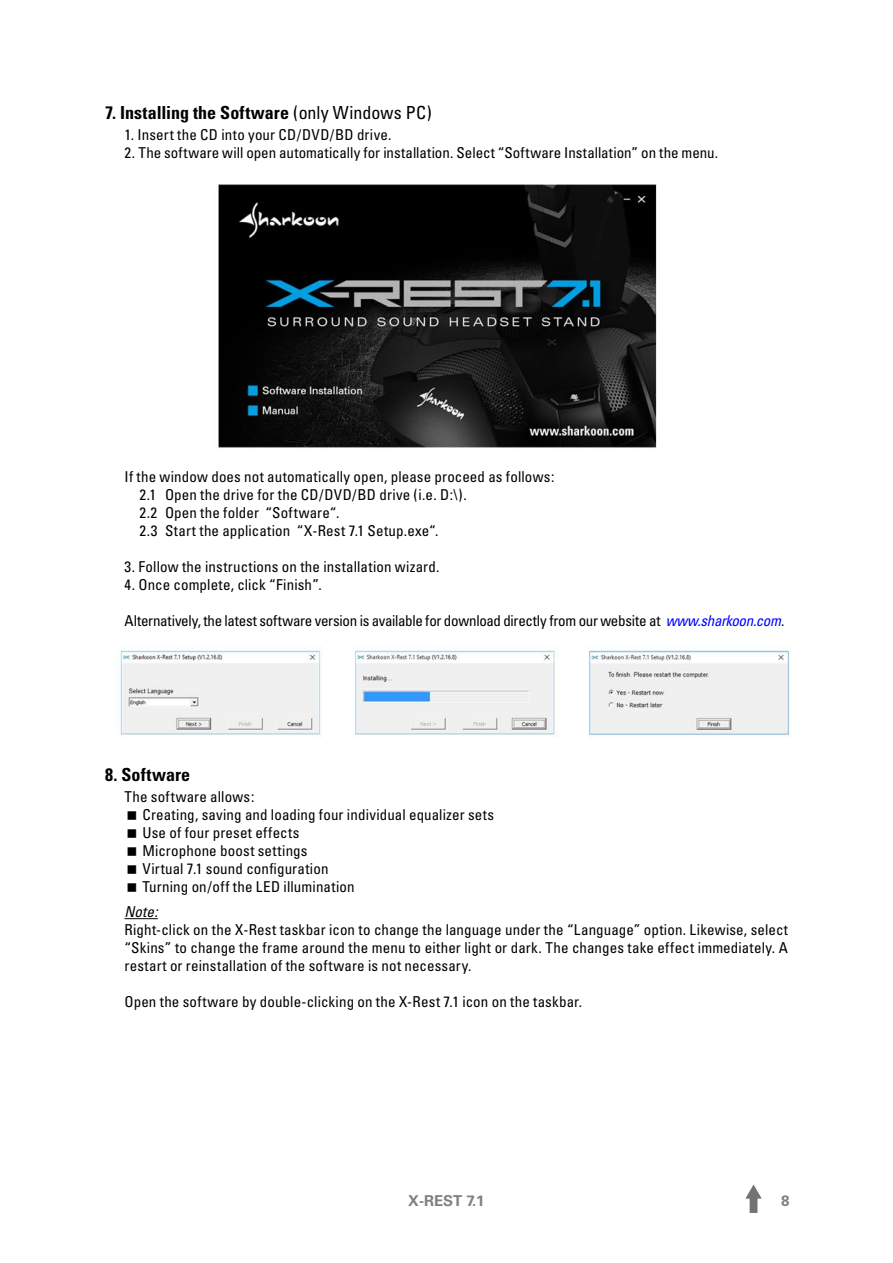
<style>
.page{position:relative;width:893px;height:1263px;background:#fff}
.page>*{position:absolute;margin:0;border:0;box-sizing:border-box;transform-origin:0 0}
.t1{font:700 condensed 18px "Univers";letter-spacing:.005em;color:#000}
.t2{font:condensed 15px/18px "Univers";letter-spacing:.01em;color:#000}
.t3{font:condensed 15px "Univers";letter-spacing:-.02em;color:#000}
.t4{font:700 15px "Univers";color:#808080}
.t5{font:italic condensed 15px "Univers";color:#000}
.s1{font-weight:400}
.s2{font-style:italic;color:#00f}
</style>
<div class="page">
<img style="left:119px;top:184px;width:672px;height:736px">
<svg style="left:745px;top:1184px;width:17px;height:29px"></svg>
<hr style="left:124px;top:918px;width:34px;height:1px;background:#000">
<svg style="left:128px;top:811px;width:19px;height:10px"></svg>
<svg style="left:128px;top:829px;width:19px;height:10px"></svg>
<svg style="left:128px;top:847px;width:19px;height:10px"></svg>
<svg style="left:128px;top:865px;width:19px;height:10px"></svg>
<svg style="left:128px;top:883px;width:19px;height:10px"></svg>
<p class="t1" style="left:105px;top:102px;width:328px">7. Installing the Software <span class="s1">(only Windows PC)</span></p>
<p class="t2" style="left:124px;top:126px;width:268px">1. Insert the CD into your CD/DVD/BD drive.</p>
<p class="t2" style="left:124px;top:144px;width:595px">2. The software will open automatically for installation. Select “Software Installation” on the menu.</p>
<p class="t2" style="left:140px;top:468px;width:417px;text-indent:-15px">If the window does not automatically open, please proceed as follows:<br>2.1 Open the drive for the CD/DVD/BD drive (i.e. D:\).<br>2.2 Open the folder “Software“.<br>2.3 Start the application “X-Rest 7.1 Setup.exe“.</p>
<p class="t2" style="left:124px;top:558px;width:317px">3. Follow the instructions on the installation wizard.</p>
<p class="t2" style="left:124px;top:576px;width:199px">4. Once complete, click “Finish”.</p>
<p class="t3" style="left:124px;top:612px;width:661px">Alternatively, the latest software version is available for download directly from our website at <span class="s2">www.sharkoon.com</span>.</p>
<p class="t1" style="left:105px;top:763px;width:87px">8. Software</p>
<p class="t2" style="left:142px;top:787px;width:353px;text-indent:-18px">The software allows:<br>Creating, saving and loading four individual equalizer sets Use of four preset effects<br>Microphone boost settings<br>Virtual 7.1 sound configuration<br>Turning on/off the LED illumination</p>
<p class="t5" style="left:124px;top:902px;width:35px">Note:</p>
<p class="t2" style="left:124px;top:921px;width:665px;text-align:justify">Right-click on the X-Rest taskbar icon to change the language under the “Language” option. Likewise, select “Skins” to change the frame around the menu to either light or dark. The changes take effect immediately. A restart or reinstallation of the software is not necessary.</p>
<p class="t2" style="left:124px;top:993px;width:459px">Open the software by double-clicking on the X-Rest 7.1 icon on the taskbar.</p>
<p class="t4" style="left:408px;top:1191px;width:78px">X-REST 7.1</p>
<p class="t4" style="left:781px;top:1192px;width:10px">8</p>
</div>
